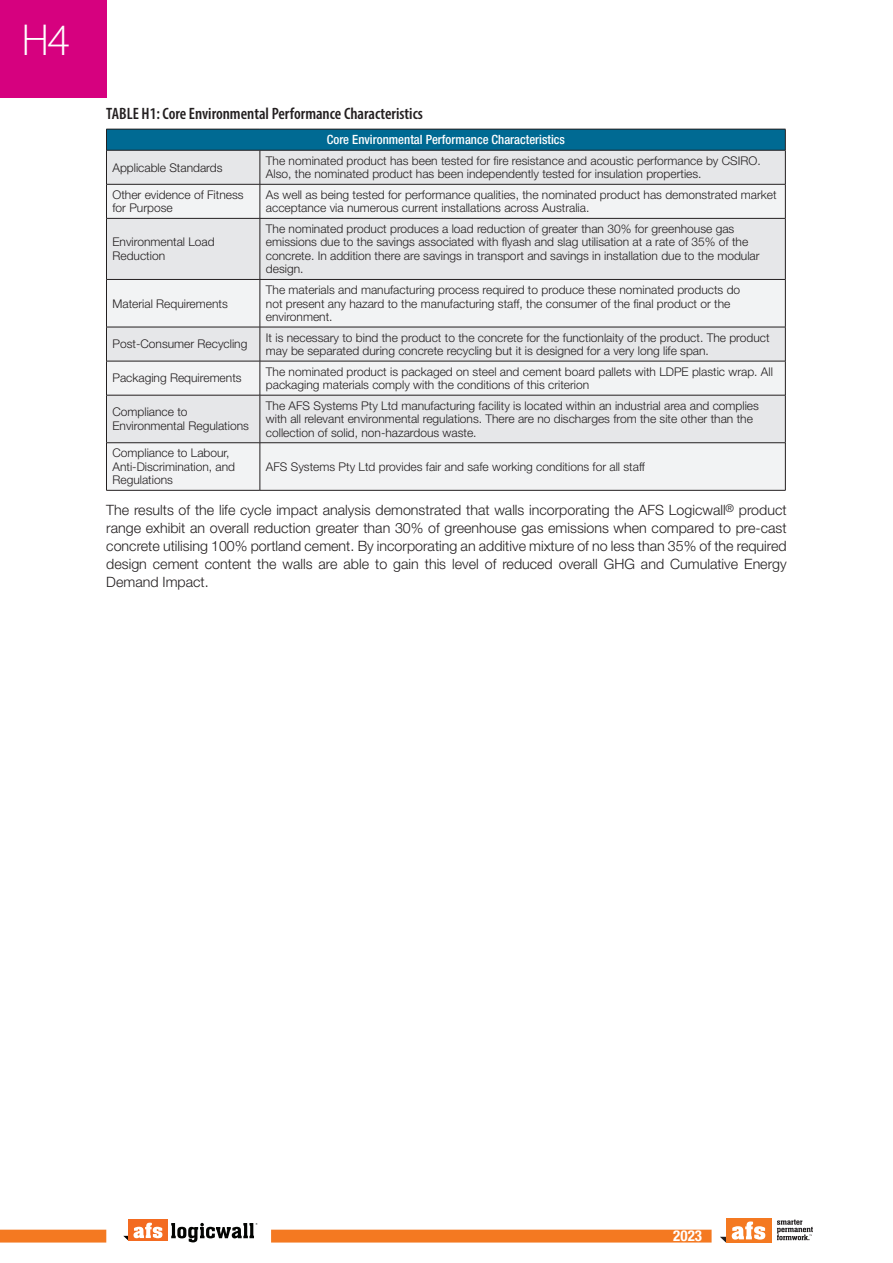
<style>
.page{position:relative;width:893px;height:1263px;background:#fff}
.page>*{position:absolute;margin:0;border:0;box-sizing:border-box;transform-origin:0 0}
.t1{font:300 45px "Myriad Pro";color:#fff}
.t2{font:600 condensed 16.5px "Myriad Pro";color:#231f20}
.t3{font:700 condensed 15px "Helvetica Neue LT Std";color:#fff}
.t4{font:300 14.25px/18px "Helvetica Neue LT Std";color:#231f20;text-align:justify}
.t5{font:500 condensed 12.75px "Helvetica Neue LT Std";color:#fff}
.t6{font:300 12px/13.5px "Helvetica Neue LT Std";color:#231f20}
</style>
<div class="page">
<div style="left:0;top:0;width:106px;height:98px;background:#d6017f"></div>
<div style="left:129px;top:1220px;width:39px;height:21px;background:#f36b21"></div>
<svg style="left:123px;top:1223px;width:39px;height:18px"></svg>
<svg style="left:171px;top:1223px;width:86px;height:19px"></svg>
<div style="left:0;top:1229px;width:106px;height:13px;background:#f47921"></div>
<div style="left:271px;top:1229px;width:441px;height:13px;background:#f47921"></div>
<svg style="left:720px;top:1237px;width:6px;height:5px"></svg>
<div style="left:726px;top:1218px;width:45px;height:24px;background:#f47921"></div>
<svg style="left:732px;top:1221px;width:33px;height:18px"></svg>
<svg style="left:777px;top:1219px;width:36px;height:21px"></svg>
<div style="left:106px;top:129px;width:679px;height:21px;background:#006a93"></div>
<div style="left:107px;top:151px;width:678px;height:33px;background:#e6e7e9"></div>
<svg style="left:107px;top:185px;width:678px;height:305px;fill:#f2f3f4"></svg>
<hr style="left:106px;top:129px;width:154px;height:1px;background:#231f20">
<svg style="left:106px;top:129px;width:1px;height:21px"></svg>
<hr style="left:260px;top:129px;width:525px;height:1px;background:#231f20">
<svg style="left:785px;top:129px;width:1px;height:21px"></svg>
<hr style="left:106px;top:150px;width:154px;height:1px;background:#231f20">
<hr style="left:106px;top:150px;width:1px;height:34px;background:#231f20">
<hr style="left:260px;top:150px;width:525px;height:1px;background:#231f20">
<hr style="left:260px;top:150px;width:1px;height:34px;background:#231f20">
<hr style="left:785px;top:150px;width:1px;height:34px;background:#231f20">
<hr style="left:106px;top:184px;width:154px;height:1px;background:#231f20">
<hr style="left:106px;top:184px;width:1px;height:34px;background:#231f20">
<hr style="left:260px;top:184px;width:525px;height:1px;background:#231f20">
<hr style="left:260px;top:184px;width:1px;height:34px;background:#231f20">
<hr style="left:785px;top:184px;width:1px;height:34px;background:#231f20">
<hr style="left:106px;top:218px;width:154px;height:1px;background:#231f20">
<hr style="left:106px;top:219px;width:1px;height:60px;background:#231f20">
<hr style="left:260px;top:218px;width:525px;height:1px;background:#231f20">
<hr style="left:260px;top:219px;width:1px;height:60px;background:#231f20">
<hr style="left:785px;top:219px;width:1px;height:60px;background:#231f20">
<hr style="left:106px;top:279px;width:154px;height:1px;background:#231f20">
<hr style="left:106px;top:280px;width:1px;height:47px;background:#231f20">
<hr style="left:260px;top:279px;width:525px;height:1px;background:#231f20">
<hr style="left:260px;top:280px;width:1px;height:47px;background:#231f20">
<hr style="left:785px;top:280px;width:1px;height:47px;background:#231f20">
<hr style="left:106px;top:327px;width:154px;height:1px;background:#231f20">
<hr style="left:106px;top:327px;width:1px;height:34px;background:#231f20">
<hr style="left:260px;top:327px;width:525px;height:1px;background:#231f20">
<hr style="left:260px;top:327px;width:1px;height:34px;background:#231f20">
<hr style="left:785px;top:327px;width:1px;height:34px;background:#231f20">
<hr style="left:106px;top:361px;width:154px;height:1px;background:#231f20">
<hr style="left:106px;top:361px;width:1px;height:34px;background:#231f20">
<hr style="left:260px;top:361px;width:525px;height:1px;background:#231f20">
<hr style="left:260px;top:361px;width:1px;height:34px;background:#231f20">
<hr style="left:785px;top:361px;width:1px;height:34px;background:#231f20">
<hr style="left:106px;top:395px;width:154px;height:1px;background:#231f20">
<hr style="left:106px;top:395px;width:1px;height:48px;background:#231f20">
<hr style="left:260px;top:395px;width:525px;height:1px;background:#231f20">
<hr style="left:260px;top:395px;width:1px;height:48px;background:#231f20">
<hr style="left:785px;top:395px;width:1px;height:48px;background:#231f20">
<hr style="left:106px;top:442px;width:154px;height:1px;background:#231f20">
<hr style="left:106px;top:443px;width:1px;height:47px;background:#231f20">
<hr style="left:260px;top:442px;width:525px;height:1px;background:#231f20">
<hr style="left:260px;top:443px;width:1px;height:47px;background:#231f20">
<hr style="left:785px;top:443px;width:1px;height:47px;background:#231f20">
<hr style="left:106px;top:490px;width:154px;height:1px;background:#231f20">
<hr style="left:260px;top:490px;width:525px;height:1px;background:#231f20">
<h1 class="t1" style="left:21px;top:13px;width:50px">H4</h1>
<h2 class="t2" style="left:106px;top:103px;width:318px">TABLE H1: Core Environmental Performance Characteristics</h2>
<p class="t5" style="left:327px;top:132px;width:240px">Core Environmental Performance Characteristics</p>
<p class="t6" style="left:112px;top:160px;width:112px">Applicable Standards</p>
<p class="t6" style="left:266px;top:154px;width:496px">The nominated product has been tested for fire resistance and acoustic performance by CSIRO.<br>Also, the nominated product has been independently tested for insulation properties.</p>
<p class="t6" style="left:112px;top:188px;width:133px">Other evidence of Fitness for Purpose</p>
<p class="t6" style="left:266px;top:188px;width:512px">As well as being tested for performance qualities, the nominated product has demonstrated market acceptance via numerous current installations across Australia.</p>
<p class="t6" style="left:112px;top:235px;width:104px">Environmental Load<br>Reduction</p>
<p class="t6" style="left:266px;top:222px;width:495px">The nominated product produces a load reduction of greater than 30% for greenhouse gas emissions due to the savings associated with flyash and slag utilisation at a rate of 35% of the concrete. In addition there are savings in transport and savings in installation due to the modular design.</p>
<p class="t6" style="left:112px;top:296px;width:117px">Material Requirements</p>
<p class="t6" style="left:266px;top:283px;width:476px">The materials and manufacturing process required to produce these nominated products do not present any hazard to the manufacturing staff, the consumer of the final product or the environment.</p>
<p class="t6" style="left:112px;top:337px;width:136px">Post-Consumer Recycling</p>
<p class="t6" style="left:266px;top:330px;width:505px">It is necessary to bind the product to the concrete for the functionlaity of the product. The product may be separated during concrete recycling but it is designed for a very long life span.</p>
<p class="t6" style="left:112px;top:371px;width:131px">Packaging Requirements</p>
<p class="t6" style="left:266px;top:364px;width:509px">The nominated product is packaged on steel and cement board pallets with LDPE plastic wrap. All packaging materials comply with the conditions of this criterion</p>
<p class="t6" style="left:112px;top:405px;width:138px">Compliance to<br>Environmental Regulations</p>
<p class="t6" style="left:266px;top:398px;width:494px">The AFS Systems Pty Ltd manufacturing facility is located within an industrial area and complies with all relevant environmental regulations. There are no discharges from the site other than the collection of solid, non-hazardous waste.</p>
<p class="t6" style="left:112px;top:446px;width:124px">Compliance to Labour,<br>Anti-Discrimination, and<br>Regulations</p>
<p class="t6" style="left:266px;top:459px;width:381px">AFS Systems Pty Ltd provides fair and safe working conditions for all staff</p>
<p class="t4" style="left:106px;top:501px;width:682px">The results of the life cycle impact analysis demonstrated that walls incorporating the AFS Logicwall<sup>®</sup> product range exhibit an overall reduction greater than 30% of greenhouse gas emissions when compared to pre-cast concrete utilising 100% portland cement. By incorporating an additive mixture of no less than 35% of the required design cement content the walls are able to gain this level of reduced overall GHG and Cumulative Energy Demand Impact.</p>
<p class="t3" style="left:673px;top:1227px;width:30px">2023</p>
</div>
